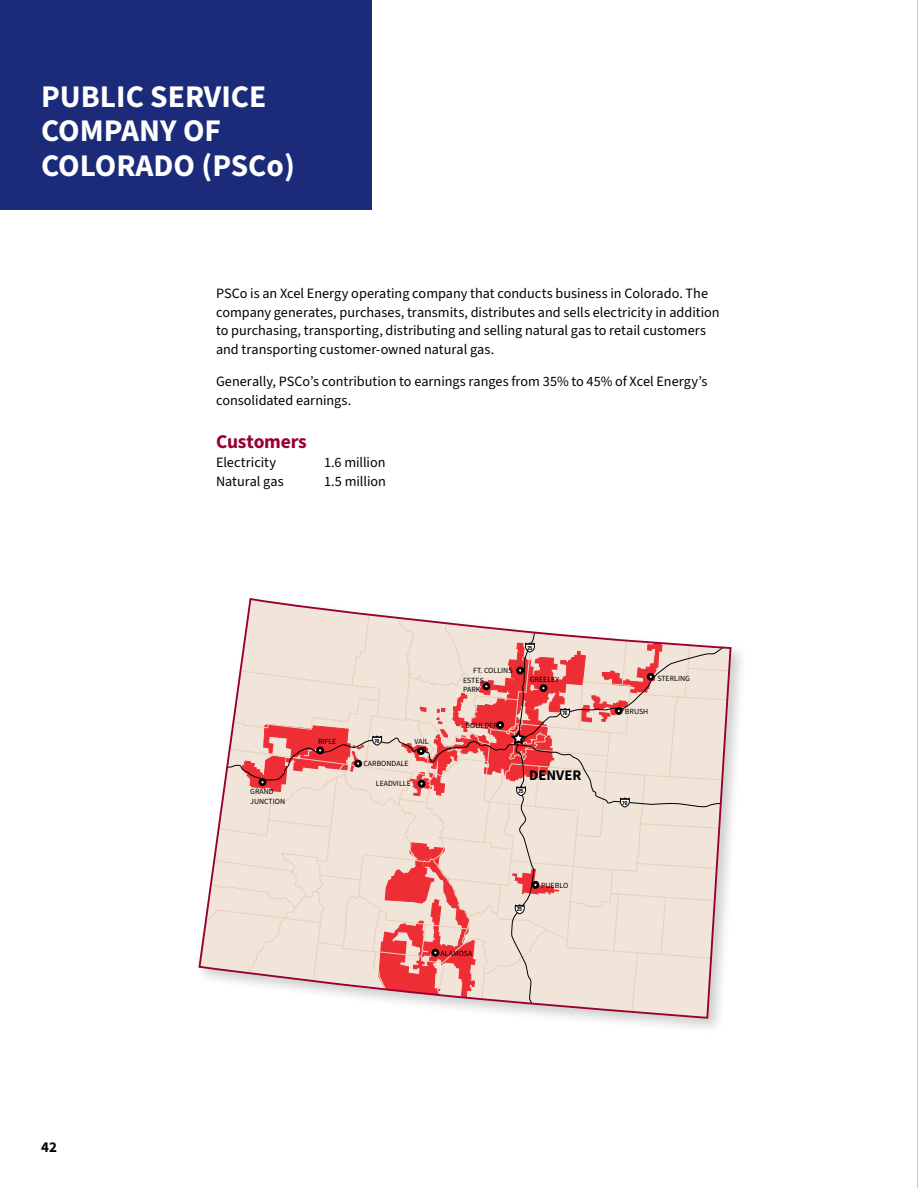
<style>
.page{position:relative;width:918px;height:1188px;background:#fff}
.page>*{position:absolute;margin:0;border:0;box-sizing:border-box;transform-origin:0 0}
.Territory_Source_Sans{font:700 31.5px/34.5px "Source Sans 3";color:#fff}
.Chart_Pg_Head_w_Sub{font:700 19.5px "Source Sans 3";letter-spacing:-.01em;color:#980030}
.t1{font:700 15px "Source Sans 3";color:#000}
.t2{font:700 14.7px "Source Sans 3";color:#000}
.Body_Copy_Type{font:14.25px/18.8px "Source Sans 3";color:#000}
.t3{font:7.8px/9.4px "Source Sans 3";color:#000}
.t4{font:700 condensed 5.7px "Univers LT Std";color:#000}
</style>
<div class="page">
<div style="left:195px;top:594px;width:553px;height:441px;background:#000;opacity:.2"></div>
<svg style="left:198px;top:594px;width:534px;height:429px"></svg>
<div style="left:0;top:0;width:371px;height:209px;background:#1b2b79"></div>
<hr style="left:917px;top:0;width:1px;height:1188px;background:#939598">
<p class="Territory_Source_Sans" style="left:41px;top:79px;width:255px">PUBLIC SERVICE<br>COMPANY OF<br>COLORADO (PSCo)</p>
<p class="Body_Copy_Type" style="left:216px;top:284px;width:505px">PSCo is an Xcel Energy operating company that conducts business in Colorado. The company generates, purchases, transmits, distributes and sells electricity in addition to purchasing, transporting, distributing and selling natural gas to retail customers and transporting customer-owned natural gas.</p>
<p class="Body_Copy_Type" style="left:216px;top:372px;width:493px">Generally, PSCo’s contribution to earnings ranges from 35% to 45% of Xcel Energy’s consolidated earnings.</p>
<p class="Chart_Pg_Head_w_Sub" style="left:216px;top:429px;width:92px">Customers</p>
<p class="Body_Copy_Type" style="left:216px;top:453px;width:62px">Electricity</p>
<p class="Body_Copy_Type" style="left:324px;top:453px;width:63px">1.6 million</p>
<p class="Body_Copy_Type" style="left:216px;top:472px;width:69px">Natural gas</p>
<p class="Body_Copy_Type" style="left:324px;top:472px;width:64px">1.5 million</p>
<p class="t1" style="left:41px;top:1137px;width:17px">42</p>
<p class="t3" style="left:250px;top:787px;width:36px">GRAND<br>JUNCTION</p>
<p class="t3" style="left:318px;top:737px;width:20px">RIFLE</p>
<p class="t4" style="left:374px;top:737px;width:7px">70</p>
<p class="t3" style="left:415px;top:737px;width:16px">VAIL</p>
<p class="t3" style="left:363px;top:759px;width:47px">CARBONDALE</p>
<p class="t3" style="left:376px;top:779px;width:36px">LEADVILLE</p>
<p class="t3" style="left:473px;top:665px;width:41px">FT. COLLINS</p>
<p class="t3" style="left:463px;top:675px;width:22px">ESTES<br>PARK</p>
<p class="t3" style="left:466px;top:721px;width:34px">BOULDER</p>
<p class="t4" style="left:527px;top:644px;width:7px">25</p>
<p class="t3" style="left:530px;top:675px;width:31px">GREELEY</p>
<p class="t4" style="left:562px;top:710px;width:7px">76</p>
<p class="t2" style="left:529px;top:766px;width:54px">DENVER</p>
<p class="t4" style="left:518px;top:788px;width:7px">25</p>
<p class="t3" style="left:441px;top:948px;width:33px">ALAMOSA</p>
<p class="t4" style="left:517px;top:906px;width:7px">25</p>
<p class="t3" style="left:541px;top:880px;width:29px">PUEBLO</p>
<p class="t3" style="left:657px;top:673px;width:34px">STERLING</p>
<p class="t3" style="left:625px;top:707px;width:25px">BRUSH</p>
<p class="t4" style="left:622px;top:799px;width:7px">70</p>
</div>
